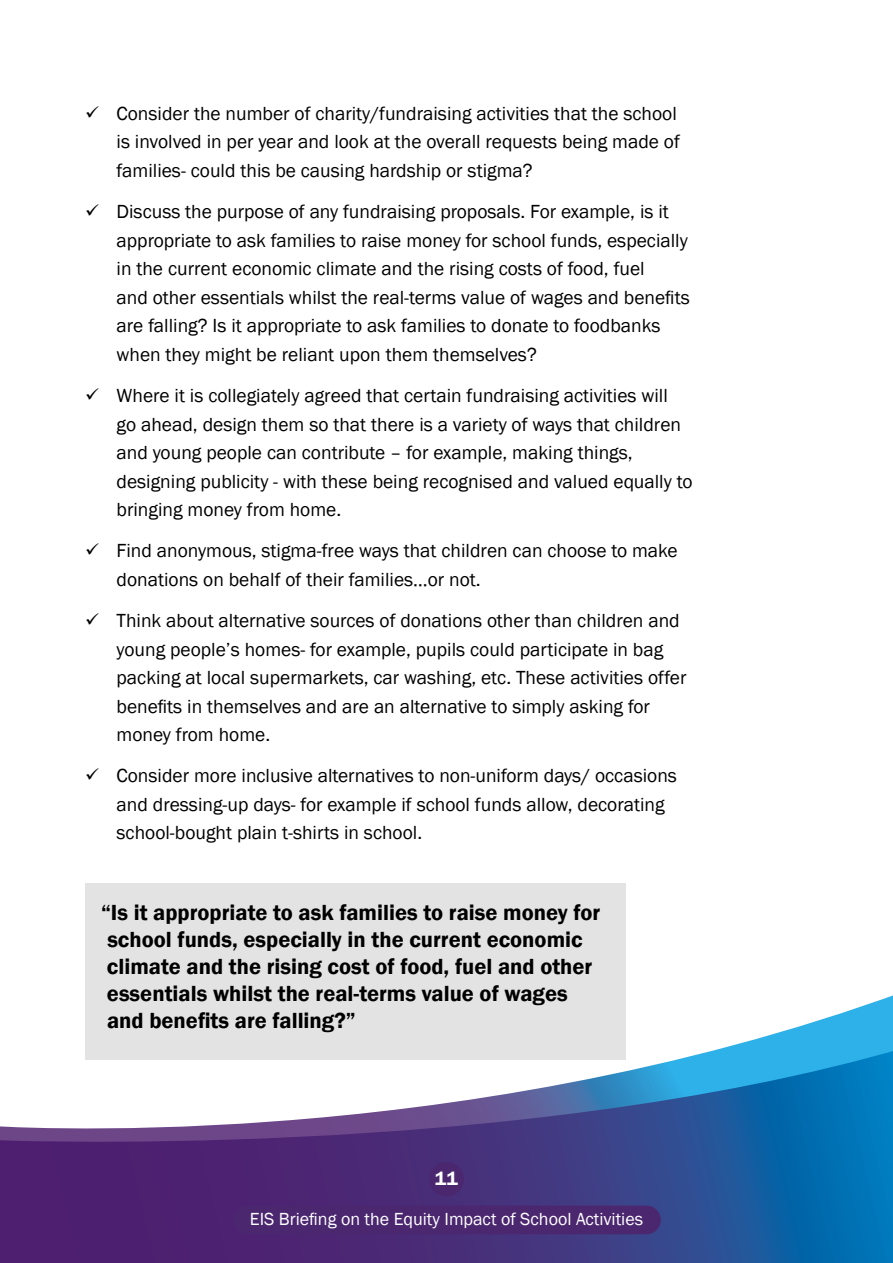
<style>
.page{position:relative;width:893px;height:1263px;background:#fff}
.page>*{position:absolute;margin:0;border:0;box-sizing:border-box;transform-origin:0 0}
.t1{font:600 22.5px/27px "Franklin Gothic";color:#000}
.t2{font:19.5px/28.5px "Franklin Gothic";color:#000}
.t3{font:600 19.5px "Franklin Gothic";color:#fff}
.t4{font:18px "Franklin Gothic";color:#fff}
</style>
<div class="page">
<div style="left:85px;top:883px;width:540px;height:176px;background:#e3e3e3"></div>
<svg style="left:625px;top:991px;width:268px;height:56px"></svg>
<svg style="left:0;top:1047px;width:893px;height:216px"></svg>
<div style="left:429px;top:1162px;width:35px;height:34px;background:#4b2770;border-radius:50%"></div>
<div style="left:234px;top:1205px;width:427px;height:29px;background:#4b2770;border-radius:14px"></div>
<p class="t2" style="left:117px;top:100px;width:565px">Consider the number of charity/fundraising activities that the school is involved in per year and look at the overall requests being made of families- could this be causing hardship or stigma?</p>
<p class="t2" style="left:117px;top:198px;width:575px">Discuss the purpose of any fundraising proposals. For example, is it appropriate to ask families to raise money for school funds, especially in the current economic climate and the rising costs of food, fuel<br>and other essentials whilst the real-terms value of wages and benefits are falling? Is it appropriate to ask families to donate to foodbanks when they might be reliant upon them themselves?</p>
<p class="t2" style="left:117px;top:382px;width:577px">Where it is collegiately agreed that certain fundraising activities will<br>go ahead, design them so that there is a variety of ways that children and young people can contribute – for example, making things, designing publicity - with these being recognised and valued equally to bringing money from home.</p>
<p class="t2" style="left:117px;top:537px;width:563px">Find anonymous, stigma-free ways that children can choose to make donations on behalf of their families…or not.</p>
<p class="t2" style="left:117px;top:607px;width:571px">Think about alternative sources of donations other than children and young people’s homes- for example, pupils could participate in bag packing at local supermarkets, car washing, etc. These activities offer benefits in themselves and are an alternative to simply asking for money from home.</p>
<p class="t2" style="left:117px;top:762px;width:562px">Consider more inclusive alternatives to non-uniform days/ occasions and dressing-up days- for example if school funds allow, decorating school-bought plain t-shirts in school.</p>
<p class="t1" style="left:101px;top:900px;width:501px">“Is it appropriate to ask families to raise money for school funds, especially in the current economic climate and the rising cost of food, fuel and other essentials whilst the real-terms value of wages and benefits are falling?”</p>
<p class="t3" style="left:435px;top:1167px;width:25px">11</p>
<p class="t4" style="left:250px;top:1208px;width:395px">EIS Briefing on the Equity Impact of School Activities</p>
</div>
